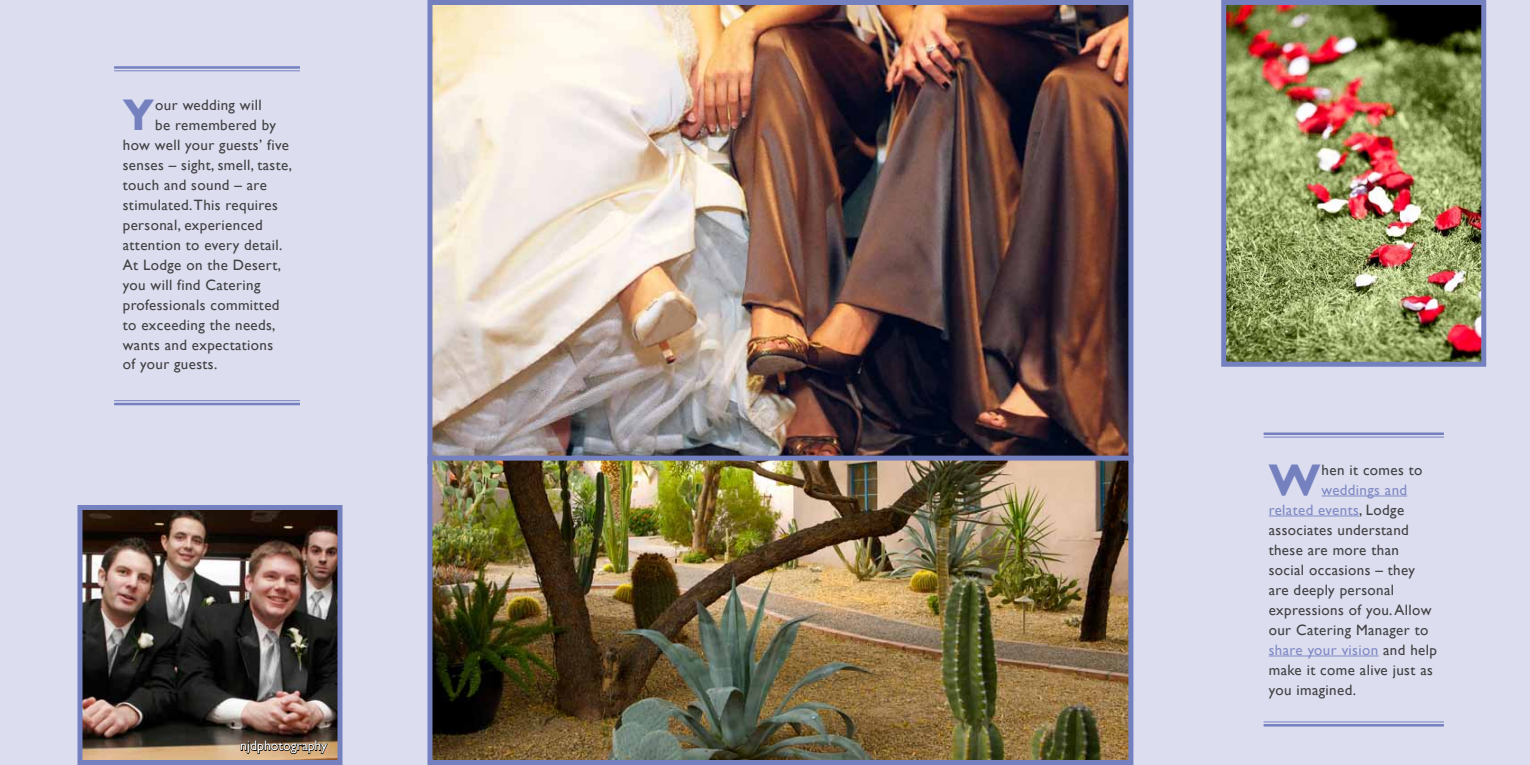
<style>
.page{position:relative;width:1530px;height:765px;background:#dcdef0}
.page>*{position:absolute;margin:0;border:0;box-sizing:border-box;transform-origin:0 0}
.t1{font:700 44.38px "Gill Sans";color:#7581bf}
.t2{font:15px/20px "Gill Sans";letter-spacing:.025em;color:#414042}
.t3{font:13.75px "Gill Sans";color:#fff}
.s1{color:#808ac4}
</style>
<div class="page">
<img style="left:84px;top:511px;width:252px;height:248px">
<div style="left:78px;top:505px;width:264px;height:260px;border:5px solid #7581bf"></div>
<img style="left:1227px;top:6px;width:253px;height:355px">
<div style="left:1221px;top:0;width:265px;height:367px;border:5px solid #7581bf"></div>
<img style="left:433px;top:6px;width:694px;height:450px">
<div style="left:427px;top:0;width:706px;height:464px;border:5px solid #7581bf"></div>
<img style="left:433px;top:462px;width:694px;height:297px">
<div style="left:427px;top:456px;width:706px;height:309px;border:5px solid #7581bf"></div>
<hr style="left:1322px;top:496px;width:85px;height:1px;background:#808ac4">
<hr style="left:1269px;top:516px;width:90px;height:1px;background:#808ac4">
<hr style="left:1269px;top:656px;width:110px;height:1px;background:#808ac4">
<hr style="left:1264px;top:722px;width:180px;height:1px;background:#7581bf">
<hr style="left:1264px;top:724px;width:180px;height:3px;background:#7581bf">
<hr style="left:1264px;top:432px;width:180px;height:3px;background:#7581bf">
<hr style="left:1264px;top:437px;width:180px;height:1px;background:#7581bf">
<hr style="left:114px;top:400px;width:186px;height:1px;background:#7581bf">
<hr style="left:114px;top:403px;width:186px;height:2px;background:#7581bf">
<hr style="left:114px;top:66px;width:186px;height:3px;background:#7581bf">
<hr style="left:114px;top:70px;width:186px;height:1px;background:#7581bf">
<svg style="left:241px;top:740px;width:87px;height:14px"></svg>
<h1 class="t1" style="left:123px;top:88px;width:33px">Y</h1>
<p class="t2" style="left:155px;top:95px;width:108px">our wedding will</p>
<p class="t2" style="left:155px;top:115px;width:122px">be remembered by</p>
<p class="t2" style="left:123px;top:135px;width:168px">how well your guests’ five</p>
<p class="t2" style="left:123px;top:155px;width:171px">senses – sight, smell, taste,</p>
<p class="t2" style="left:123px;top:175px;width:146px">touch and sound – are</p>
<p class="t2" style="left:123px;top:195px;width:157px">stimulated. This requires</p>
<p class="t2" style="left:123px;top:215px;width:142px">personal, experienced</p>
<p class="t2" style="left:123px;top:235px;width:161px">attention to every detail.</p>
<p class="t2" style="left:123px;top:255px;width:160px">At Lodge on the Desert,</p>
<p class="t2" style="left:123px;top:275px;width:139px">you will find Catering</p>
<p class="t2" style="left:123px;top:295px;width:158px">professionals committed</p>
<p class="t2" style="left:123px;top:315px;width:154px">to exceeding the needs,</p>
<p class="t2" style="left:123px;top:335px;width:152px">wants and expectations</p>
<p class="t2" style="left:123px;top:355px;width:96px">of your guests.</p>
<p class="t3" style="left:240px;top:738px;width:88px">njdphotography</p>
<h1 class="t1" style="left:1269px;top:453px;width:53px">W</h1>
<p class="t2" style="left:1322px;top:460px;width:102px">hen it comes to</p>
<p class="t2" style="left:1269px;top:480px;width:170px;text-indent:53px"><span class="s1">weddings and related events</span>, Lodge associates understand these are more than social occasions – they are deeply personal expressions of you. Allow our Catering Manager to <span class="s1">share your vision</span> and help make it come alive just as you imagined.</p>
</div>
